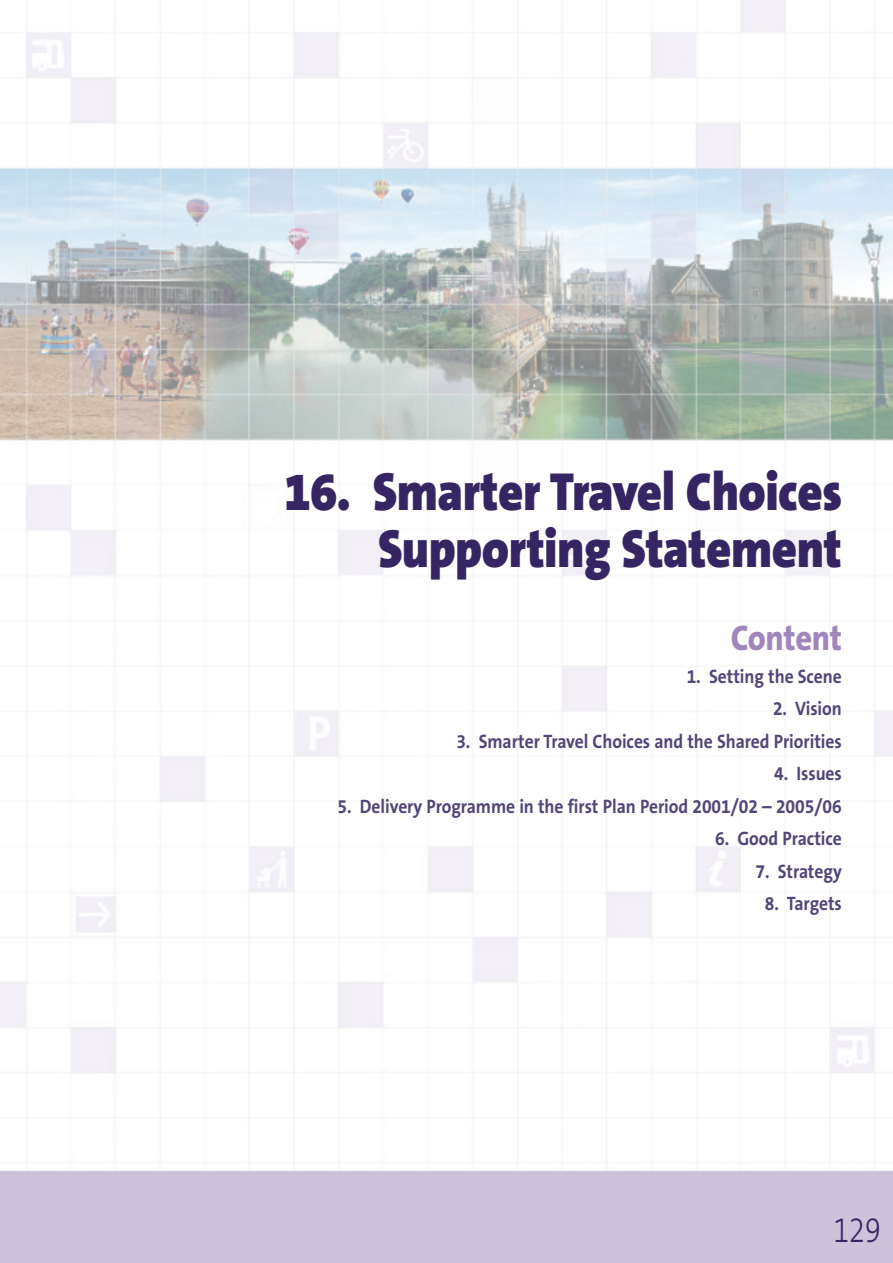
<style>
.page{position:relative;width:893px;height:1263px;background:#fff}
.page>*{position:absolute;margin:0;border:0;box-sizing:border-box;transform-origin:0 0}
.t1{font:900 54px/57px "The Sans B9";letter-spacing:-.01em;color:#352663;text-align:right;scale:.9 1}
.t2{font:800 36px "The Sans B8";letter-spacing:-.01em;color:#9f87bc;scale:.9 1}
.t3{font:300 36px "The Sans B3";color:#352663;scale:.8 1}
.t4{font:700 19.5px "The Sans B7";letter-spacing:-.005em;color:#534577;scale:.9 1}
</style>
<div class="page">
<img style="left:0;top:0;width:893px;height:1263px">
<h1 class="t1" style="left:284px;top:464px;width:621px">16. Smarter Travel Choices<br>Supporting Statement</h1>
<h2 class="t2" style="left:731px;top:619px;width:125px">Content</h2>
<p class="t4" style="left:687px;top:666px;width:174px">1. Setting the Scene</p>
<p class="t4" style="left:773px;top:698px;width:78px">2. Vision</p>
<p class="t4" style="left:456px;top:731px;width:430px">3. Smarter Travel Choices and the Shared Priorities</p>
<p class="t4" style="left:774px;top:763px;width:77px">4. Issues</p>
<p class="t4" style="left:338px;top:796px;width:562px">5. Delivery Programme in the first Plan Period 2001/02 – 2005/06</p>
<p class="t4" style="left:715px;top:828px;width:142px">6. Good Practice</p>
<p class="t4" style="left:755px;top:861px;width:98px">7. Strategy</p>
<p class="t4" style="left:765px;top:893px;width:87px">8. Targets</p>
<h2 class="t3" style="left:833px;top:1211px;width:61px">129</h2>
</div>
